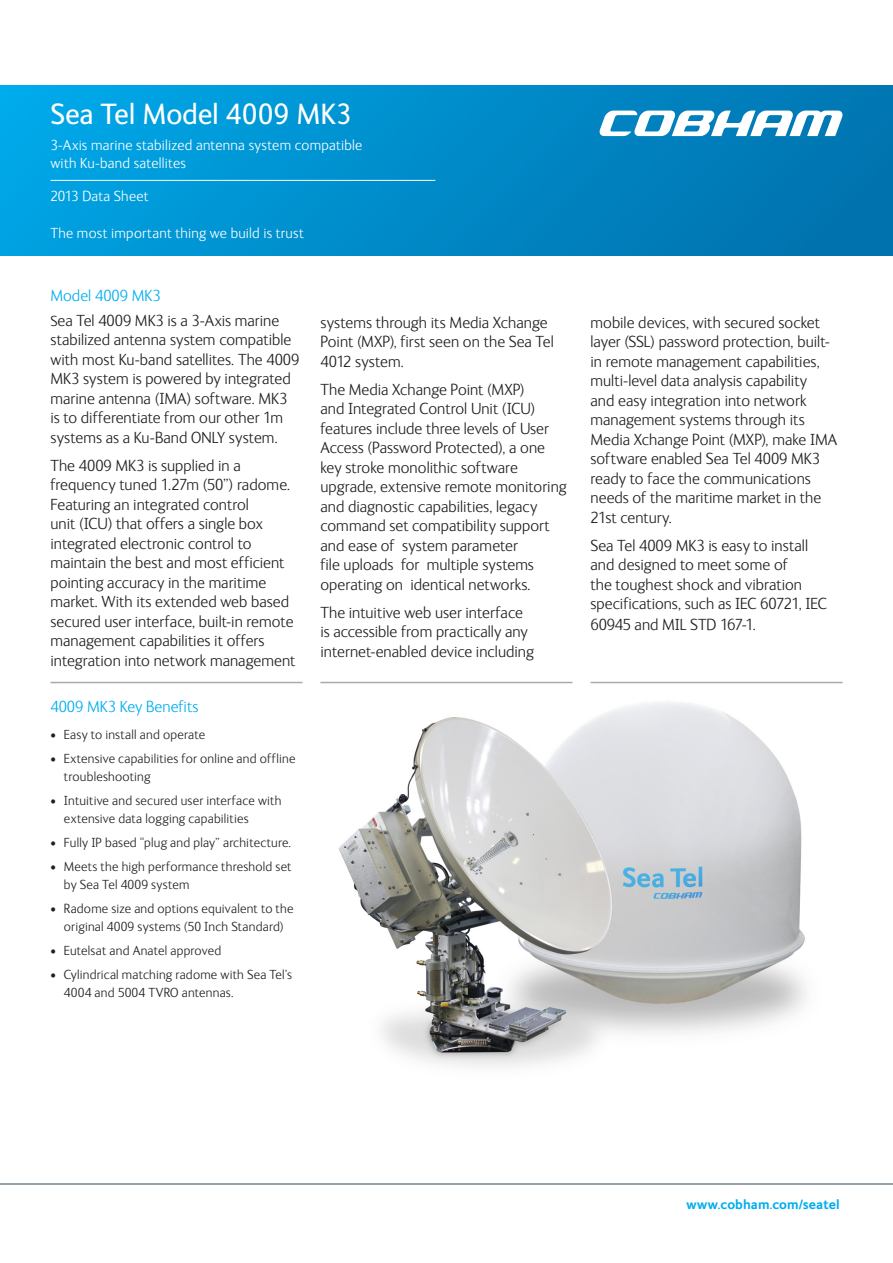
<style>
.page{position:relative;width:893px;height:1263px;background:#fff}
.page>*{position:absolute;margin:0;border:0;box-sizing:border-box;transform-origin:0 0}
.t1{font:30px "FS Ingrid";letter-spacing:.005em;color:#fff}
.t2{font:300 16.5px/19.5px "FS Ingrid";color:#231f20}
.subhead{font:300 16.5px "FS Ingrid";color:#00aeef}
.t3{font:300 15px/18px "FS Ingrid";letter-spacing:.015em;color:#fff}
._9_12_bullet_point{font:300 13.5px/18px "FS Ingrid";letter-spacing:.015em;color:#231f20}
.t4{font:700 13.5px "FS Ingrid";letter-spacing:.005em;color:#00aeef}
.s1{font-size:15px}
</style>
<div class="page">
<hr style="left:50px;top:682px;width:252px;height:1px;background:#a8a9ad">
<hr style="left:320px;top:682px;width:252px;height:1px;background:#a8a9ad">
<hr style="left:0;top:1183px;width:893px;height:2px;background:#94a2aa">
<div style="left:0;top:85px;width:893px;height:170px;background:linear-gradient(to right,#00a6e6,#0071ad)"></div>
<hr style="left:50px;top:180px;width:385px;height:1px;background:#fff">
<svg style="left:599px;top:111px;width:244px;height:25px"></svg>
<hr style="left:590px;top:682px;width:252px;height:1px;background:#a8a9ad">
<img style="left:338px;top:702px;width:468px;height:365px">
<p class="t1" style="left:50px;top:98px;width:303px">Sea Tel Model 4009 MK3</p>
<p class="t3" style="left:50px;top:137px;width:313px">3-Axis marine stabilized antenna system compatible with Ku-band satellites</p>
<p class="t3" style="left:50px;top:187px;width:99px">2013 Data Sheet</p>
<p class="t3" style="left:50px;top:225px;width:255px">The most important thing we build is trust</p>
<p class="subhead" style="left:50px;top:287px;width:112px">Model 4009 MK3</p>
<p class="t2" style="left:50px;top:311px;width:250px"><span class="s1">S</span>ea Tel 4009 MK3 is a 3-Axis marine stabilized antenna system compatible with most Ku-band satellites. The 4009<br>MK3 system is powered by integrated marine antenna (IMA) software. MK3 is to differentiate from our other 1m systems as a Ku-Band ONLY system.</p>
<p class="t2" style="left:50px;top:456px;width:246px">The 4009 MK3 is supplied in a frequency tuned 1.27m (50”) radome.<br>Featuring an integrated control<br>unit (ICU) that offers a single box integrated electronic control to maintain the best and most efficient pointing accuracy in the maritime market. With its extended web based secured user interface, built-in remote management capabilities it offers integration into network management</p>
<p class="subhead" style="left:50px;top:698px;width:150px">4009 MK3 Key Benefits</p>
<p class="_9_12_bullet_point" style="left:50px;top:726px;width:156px">• Easy to install and operate</p>
<p class="_9_12_bullet_point" style="left:64px;top:750px;width:233px;text-indent:-14px">• Extensive capabilities for online and offline troubleshooting</p>
<p class="_9_12_bullet_point" style="left:64px;top:792px;width:219px;text-indent:-14px">• Intuitive and secured user interface with extensive data logging capabilities</p>
<p class="_9_12_bullet_point" style="left:50px;top:834px;width:242px">• Fully IP based “plug and play” architecture.</p>
<p class="_9_12_bullet_point" style="left:64px;top:858px;width:229px;text-indent:-14px">• Meets the high performance threshold set by Sea Tel 4009 system</p>
<p class="_9_12_bullet_point" style="left:50px;top:900px;width:245px;text-align:center">• Radome size and options equivalent to the original 4009 systems (50 Inch Standard)</p>
<p class="_9_12_bullet_point" style="left:50px;top:942px;width:172px">• Eutelsat and Anatel approved</p>
<p class="_9_12_bullet_point" style="left:64px;top:966px;width:230px;text-indent:-14px">• Cylindrical matching radome with Sea Tel’s<br>4004 and 5004 TVRO antennas.</p>
<p class="t2" style="left:320px;top:313px;width:235px">systems through its Media Xchange<br>Point (MXP), first seen on the Sea Tel<br>4012 system.</p>
<p class="t2" style="left:320px;top:380px;width:248px">The Media Xchange Point (MXP)<br>and Integrated Control Unit (ICU) features include three levels of User Access (Password Protected), a one key stroke monolithic software upgrade, extensive remote monitoring and diagnostic capabilities, legacy command set compatibility support and ease of system parameter<br>file uploads for multiple systems operating on identical networks.</p>
<p class="t2" style="left:320px;top:603px;width:215px">The intuitive web user interface is accessible from practically any internet-enabled device including</p>
<p class="t2" style="left:590px;top:313px;width:248px">mobile devices, with secured socket layer (SSL) password protection, built&shy;in remote management capabilities, multi-level data analysis capability<br>and easy integration into network management systems through its Media Xchange Point (MXP), make IMA software enabled Sea Tel 4009 MK3 ready to face the communications needs of the maritime market in the 21st century.</p>
<p class="t2" style="left:590px;top:536px;width:238px">Sea Tel 4009 MK3 is easy to install and designed to meet some of<br>the toughest shock and vibration specifications, such as IEC 60721, IEC</p>
<p class="t2" style="left:590px;top:615px;width:167px">60945 and MIL STD 167-1.</p>
<p class="t4" style="left:686px;top:1197px;width:155px">www.cobham.com/seatel</p>
</div>
